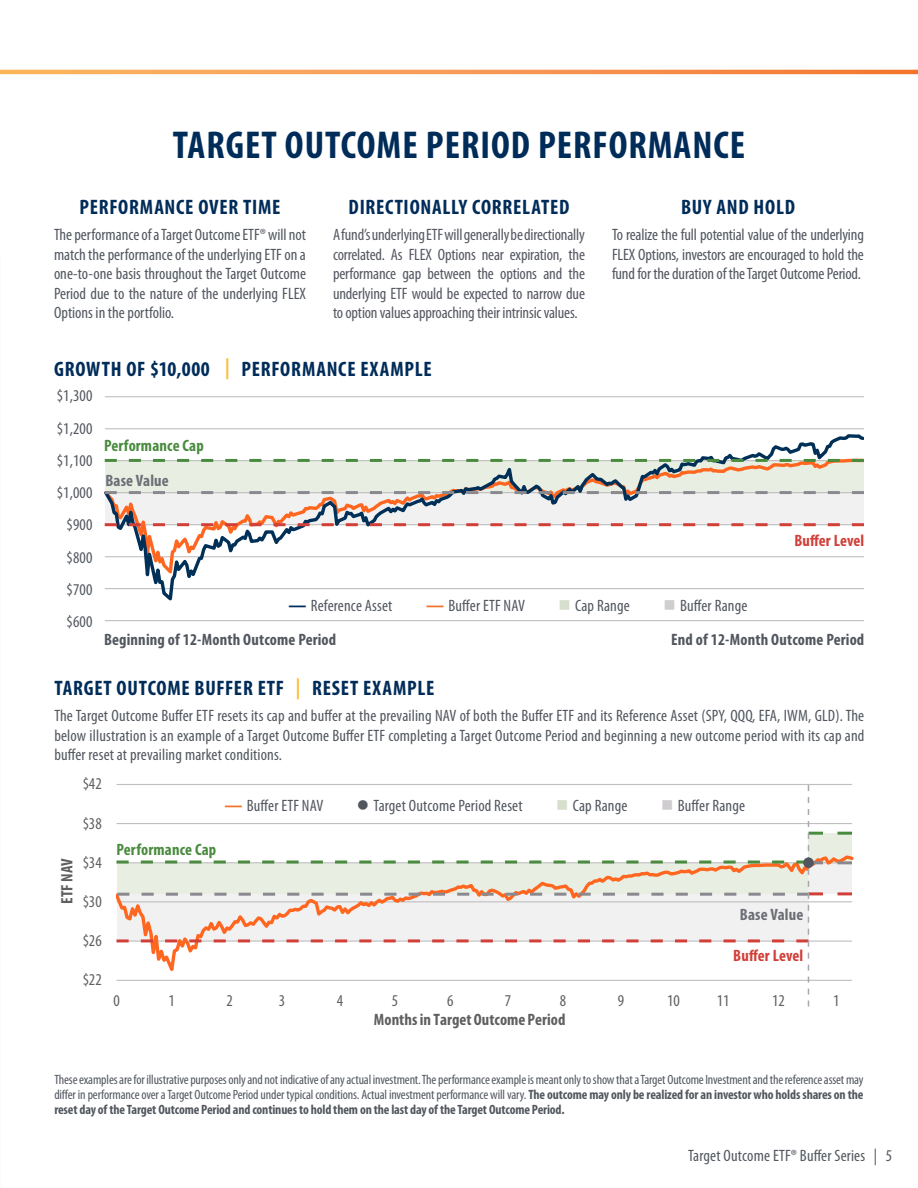
<style>
.page{position:relative;width:918px;height:1188px;background:#fff}
.page>*{position:absolute;margin:0;border:0;box-sizing:border-box;transform-origin:0 0}
.Body_Copy{font:700 condensed 39px "Myriad Pro";letter-spacing:.025em;color:#002c59}
.Body_Headers_Blue{font:700 condensed 21px "Myriad Pro";letter-spacing:.035em;color:#002c59}
.Body_Copy-2{font:condensed 16.5px/19.5px "Myriad Pro";letter-spacing:.01em;color:#52575f;text-align:justify}
.Body_Text{font:condensed 16.5px/19.5px "Myriad Pro";letter-spacing:-.01em;color:#565963;text-align:justify}
.Body_Copy-3{font:700 condensed 16.5px "Myriad Pro";letter-spacing:.01em;color:#52575f}
.t1{font:condensed 16.5px "Myriad Pro";letter-spacing:.005em;color:#5f5f5f}
.t2{font:700 condensed 16.5px "Myriad Pro";letter-spacing:.005em;color:#5f5f5f}
.Body_Copy-4{font:700 condensed 16.5px "Myriad Pro";letter-spacing:.01em;color:#4a8b3f}
.Body_Copy-5{font:700 condensed 16.5px "Myriad Pro";letter-spacing:.01em;color:#d13f39}
.Body_Copy-6{font:700 condensed 16.5px "Myriad Pro";letter-spacing:.01em;color:#6c6e75}
.Risk_Copy{font:condensed 13.5px/15px "Myriad Pro";letter-spacing:-.01em;color:#52575f;text-align:justify}
.s1{color:#febf40}
.s2{font-weight:700;font-stretch:normal;font-size:18px;color:#002c59}
.s3{font-weight:700;font-stretch:normal;font-size:18px;color:#f37328}
.s4{color:#d5dfcc}
.s5{color:#cfcdd0}
.s6{font-weight:700}
</style>
<div class="page">
<svg style="left:0;top:70px;width:918px;height:4px"></svg>
<hr style="left:105px;top:620px;width:759px;height:1px;background:#bfbfbf">
<hr style="left:105px;top:428px;width:759px;height:1px;background:#bfbfbf">
<hr style="left:105px;top:396px;width:759px;height:1px;background:#bfbfbf">
<svg style="left:105px;top:434px;width:759px;height:167px"></svg>
<svg style="left:105px;top:459px;width:759px;height:3px"></svg>
<svg style="left:105px;top:491px;width:759px;height:3px"></svg>
<svg style="left:105px;top:523px;width:759px;height:3px"></svg>
<hr style="left:117px;top:784px;width:735px;height:1px;background:#bfbfbf">
<svg style="left:117px;top:785px;width:735px;height:221px"></svg>
<div style="left:803px;top:857px;width:11px;height:11px;background:#52575f;border-radius:50%"></div>
<p class="Body_Copy" style="left:173px;top:120px;width:574px">TARGET OUTCOME PERIOD PERFORMANCE</p>
<p class="Body_Headers_Blue" style="left:79px;top:194px;width:203px">PERFORMANCE OVER TIME</p>
<p class="Body_Copy-2" style="left:54px;top:225px;width:254px">The performance of a Target Outcome ETF® will not match the performance of the underlying ETF on a one-to-one basis throughout the Target Outcome Period due to the nature of the underlying FLEX Options in the portfolio.</p>
<p class="Body_Headers_Blue" style="left:349px;top:194px;width:222px">DIRECTIONALLY CORRELATED</p>
<p class="Body_Text" style="left:333px;top:225px;width:254px">A fund’s underlying ETF will generally be directionally correlated. As FLEX Options near expiration, the performance gap between the options and the underlying ETF would be expected to narrow due to option values approaching their intrinsic values.</p>
<p class="Body_Headers_Blue" style="left:54px;top:356px;width:379px">GROWTH OF $10,000 <span class="s1">|</span> PERFORMANCE EXAMPLE</p>
<p class="Body_Headers_Blue" style="left:681px;top:194px;width:115px">BUY AND HOLD</p>
<p class="Body_Copy-2" style="left:612px;top:225px;width:253px">To realize the full potential value of the underlying FLEX Options, investors are encouraged to hold the fund for the duration of the Target Outcome Period.</p>
<p class="Body_Copy-2" style="left:57px;top:386px;width:37px">$1,300</p>
<p class="Body_Copy-2" style="left:57px;top:418px;width:37px">$1,200</p>
<p class="Body_Copy-2" style="left:57px;top:450px;width:37px">$1,100</p>
<p class="Body_Copy-2" style="left:57px;top:483px;width:37px">$1,000</p>
<p class="Body_Copy-2" style="left:67px;top:515px;width:27px">$900</p>
<p class="Body_Copy-2" style="left:67px;top:547px;width:27px">$800</p>
<p class="Body_Copy-2" style="left:67px;top:579px;width:27px">$700</p>
<p class="Body_Copy-2" style="left:67px;top:612px;width:27px">$600</p>
<p class="Body_Copy-4" style="left:104px;top:435px;width:101px">Performance Cap</p>
<p class="Body_Copy-6" style="left:106px;top:470px;width:65px">Base Value</p>
<p class="Body_Copy-2" style="left:288px;top:595px;width:106px"><span class="s2">—</span> Reference Asset</p>
<p class="Body_Copy-2" style="left:426px;top:595px;width:100px"><span class="s3">—</span> Buffer ETF NAV</p>
<p class="Body_Copy-2" style="left:558px;top:595px;width:73px"><span class="s4">■</span> Cap Range</p>
<p class="Body_Copy-2" style="left:663px;top:595px;width:86px"><span class="s5">■</span> Buffer Range</p>
<p class="Body_Copy-5" style="left:794px;top:530px;width:71px">Buffer Level</p>
<p class="Body_Copy-3" style="left:104px;top:629px;width:234px">Beginning of 12-Month Outcome Period</p>
<p class="Body_Copy-3" style="left:671px;top:629px;width:195px">End of 12-Month Outcome Period</p>
<p class="Body_Headers_Blue" style="left:55px;top:675px;width:381px">TARGET OUTCOME BUFFER ETF <span class="s1">|</span> RESET EXAMPLE</p>
<p class="Body_Copy-2" style="left:54px;top:706px;width:812px">The Target Outcome Buffer ETF resets its cap and buffer at the prevailing NAV of both the Buffer ETF and its Reference Asset (SPY, QQQ, EFA, IWM, GLD). The below illustration is an example of a Target Outcome Buffer ETF completing a Target Outcome Period and beginning a new outcome period with its cap and buffer reset at prevailing market conditions.</p>
<p class="t2" style="left:57px;top:904px;width:47px;rotate:-90deg">ETF NAV</p>
<p class="t1" style="left:83px;top:774px;width:21px">$42</p>
<p class="t1" style="left:83px;top:813px;width:21px">$38</p>
<p class="t1" style="left:83px;top:852px;width:21px">$34</p>
<p class="t1" style="left:83px;top:891px;width:21px">$30</p>
<p class="t1" style="left:83px;top:931px;width:21px">$26</p>
<p class="t1" style="left:83px;top:970px;width:21px">$22</p>
<p class="Body_Copy-2" style="left:224px;top:796px;width:100px"><span class="s3">—</span> Buffer ETF NAV</p>
<p class="Body_Copy-2" style="left:357px;top:796px;width:167px">● Target Outcome Period Reset</p>
<p class="Body_Copy-2" style="left:556px;top:796px;width:73px"><span class="s4">■</span> Cap Range</p>
<p class="Body_Copy-2" style="left:661px;top:796px;width:86px"><span class="s5">■</span> Buffer Range</p>
<p class="Body_Copy-4" style="left:117px;top:839px;width:101px">Performance Cap</p>
<p class="Body_Copy-6" style="left:740px;top:904px;width:65px">Base Value</p>
<p class="Body_Copy-5" style="left:733px;top:945px;width:71px">Buffer Level</p>
<p class="t1" style="left:113px;top:991px;width:8px">0</p>
<p class="t1" style="left:169px;top:991px;width:8px">1</p>
<p class="t1" style="left:226px;top:991px;width:8px">2</p>
<p class="t1" style="left:279px;top:991px;width:8px">3</p>
<p class="t1" style="left:337px;top:991px;width:8px">4</p>
<p class="t1" style="left:392px;top:991px;width:8px">5</p>
<p class="t1" style="left:447px;top:991px;width:8px">6</p>
<p class="t1" style="left:505px;top:991px;width:8px">7</p>
<p class="t1" style="left:560px;top:991px;width:8px">8</p>
<p class="t1" style="left:618px;top:991px;width:8px">9</p>
<p class="t1" style="left:667px;top:991px;width:14px">10</p>
<p class="t1" style="left:717px;top:991px;width:14px">11</p>
<p class="t1" style="left:772px;top:991px;width:14px">12</p>
<p class="t1" style="left:833px;top:991px;width:8px">1</p>
<p class="t2" style="left:374px;top:1010px;width:193px">Months in Target Outcome Period</p>
<p class="Risk_Copy" style="left:54px;top:1072px;width:811px">These examples are for illustrative purposes only and not indicative of any actual investment. The performance example is meant only to show that a Target Outcome Investment and the reference asset may differ in performance over a Target Outcome Period under typical conditions. Actual investment performance will vary. <span class="s6">The outcome may only be realized for an investor who holds shares on the reset day of the Target Outcome Period and continues to hold them on the last day of the Target Outcome Period.</span></p>
<p class="Body_Copy-2" style="left:688px;top:1146px;width:205px">Target Outcome ETF® Buffer Series | 5</p>
</div>
